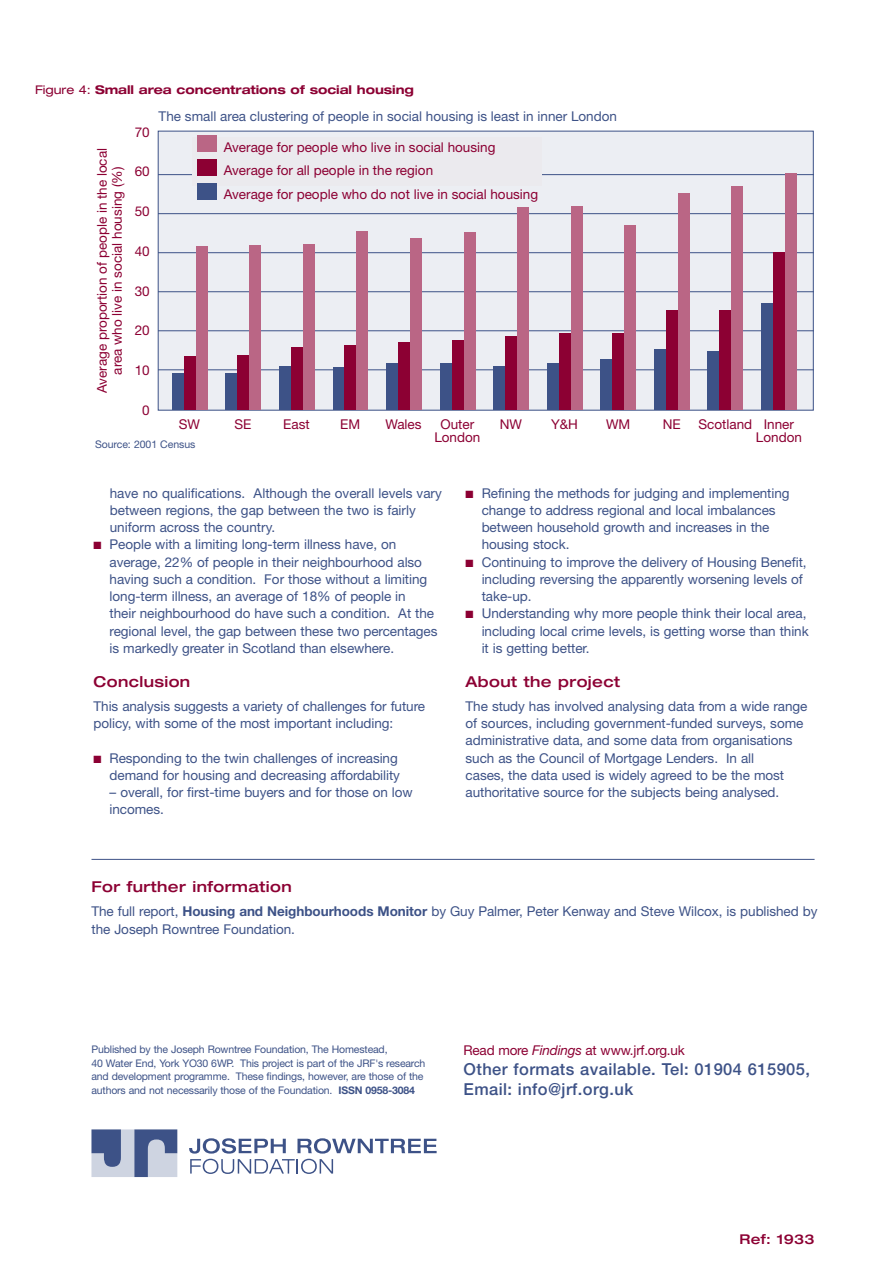
<style>
.page{position:relative;width:893px;height:1263px;background:#fff}
.page>*{position:absolute;margin:0;border:0;box-sizing:border-box;transform-origin:0 0}
.t1{font:500 16.5px "Helvetica Neue";letter-spacing:.025em;color:#3d5287}
.sub_1{font:500 expanded 15px "Helvetica Neue";letter-spacing:.025em;color:#8c0033}
.BODY{font:13.5px/17.2px "Helvetica Neue";letter-spacing:-.005em;color:#3d5287}
.t2{font:13.5px/13.5px "Helvetica Neue";color:#8c0033;text-align:center}
.t3{font:500 expanded 13.5px "Helvetica Neue";letter-spacing:.025em;color:#8c0033}
.t4{font:700 expanded 12px "Helvetica Neue";letter-spacing:-.005em;color:#8c0033}
.BODY-2{font:10.5px/13.8px "Helvetica Neue";letter-spacing:-.015em;color:#3d5287}
.s1{font-weight:400}
.s2{color:#8c0033}
.s3{font-weight:700}
.s4{font-style:italic}
</style>
<div class="page">
<hr style="left:92px;top:859px;width:722px;height:1px;background:#3d5287">
<svg style="left:189px;top:1138px;width:97px;height:15px"></svg>
<svg style="left:297px;top:1138px;width:140px;height:15px"></svg>
<svg style="left:190px;top:1159px;width:143px;height:15px"></svg>
<svg style="left:91px;top:1129px;width:86px;height:48px;background:#8794b5"></svg>
<div style="left:158px;top:131px;width:655px;height:279px;background:#eceef3"></div>
<hr style="left:158px;top:174px;width:655px;height:1px;background:#3d5287">
<hr style="left:158px;top:213px;width:655px;height:1px;background:#3d5287">
<hr style="left:158px;top:252px;width:655px;height:1px;background:#3d5287">
<hr style="left:158px;top:291px;width:655px;height:1px;background:#3d5287">
<hr style="left:158px;top:330px;width:655px;height:1px;background:#3d5287">
<hr style="left:158px;top:370px;width:655px;height:1px;background:#3d5287">
<div style="left:172px;top:374px;width:12px;height:36px;background:#3d5287"></div>
<div style="left:184px;top:357px;width:12px;height:53px;background:#8c0033"></div>
<div style="left:196px;top:247px;width:12px;height:163px;background:#ba6685"></div>
<div style="left:225px;top:373px;width:12px;height:37px;background:#3d5287"></div>
<div style="left:237px;top:356px;width:12px;height:54px;background:#8c0033"></div>
<div style="left:249px;top:245px;width:12px;height:165px;background:#ba6685"></div>
<div style="left:279px;top:367px;width:12px;height:43px;background:#3d5287"></div>
<div style="left:291px;top:347px;width:12px;height:63px;background:#8c0033"></div>
<div style="left:303px;top:245px;width:12px;height:165px;background:#ba6685"></div>
<div style="left:333px;top:368px;width:11px;height:42px;background:#3d5287"></div>
<div style="left:344px;top:345px;width:12px;height:65px;background:#8c0033"></div>
<div style="left:356px;top:232px;width:12px;height:178px;background:#ba6685"></div>
<div style="left:386px;top:363px;width:12px;height:47px;background:#3d5287"></div>
<div style="left:398px;top:342px;width:12px;height:68px;background:#8c0033"></div>
<div style="left:410px;top:238px;width:12px;height:172px;background:#ba6685"></div>
<div style="left:440px;top:363px;width:12px;height:47px;background:#3d5287"></div>
<div style="left:452px;top:341px;width:12px;height:69px;background:#8c0033"></div>
<div style="left:464px;top:233px;width:11px;height:177px;background:#ba6685"></div>
<div style="left:493px;top:366px;width:12px;height:44px;background:#3d5287"></div>
<div style="left:505px;top:337px;width:12px;height:73px;background:#8c0033"></div>
<div style="left:517px;top:207px;width:12px;height:203px;background:#ba6685"></div>
<div style="left:547px;top:363px;width:12px;height:47px;background:#3d5287"></div>
<div style="left:559px;top:333px;width:12px;height:77px;background:#8c0033"></div>
<div style="left:571px;top:207px;width:12px;height:203px;background:#ba6685"></div>
<div style="left:600px;top:359px;width:12px;height:51px;background:#3d5287"></div>
<div style="left:612px;top:333px;width:12px;height:77px;background:#8c0033"></div>
<div style="left:624px;top:226px;width:12px;height:184px;background:#ba6685"></div>
<div style="left:654px;top:349px;width:12px;height:61px;background:#3d5287"></div>
<div style="left:666px;top:311px;width:12px;height:99px;background:#8c0033"></div>
<div style="left:678px;top:194px;width:12px;height:216px;background:#ba6685"></div>
<div style="left:707px;top:351px;width:12px;height:59px;background:#3d5287"></div>
<div style="left:719px;top:310px;width:12px;height:100px;background:#8c0033"></div>
<div style="left:731px;top:186px;width:12px;height:224px;background:#ba6685"></div>
<div style="left:761px;top:304px;width:12px;height:106px;background:#3d5287"></div>
<div style="left:773px;top:252px;width:12px;height:158px;background:#8c0033"></div>
<div style="left:785px;top:174px;width:12px;height:236px;background:#ba6685"></div>
<div style="left:192px;top:137px;width:349px;height:49px;background:#ebeaee"></div>
<div style="left:197px;top:160px;width:20px;height:16px;background:#8c0033"></div>
<div style="left:197px;top:136px;width:20px;height:16px;background:#ba6685"></div>
<div style="left:197px;top:183px;width:20px;height:17px;background:#3d5287"></div>
<p class="t4" style="left:35px;top:83px;width:380px"><span class="s1">Figure 4:</span> Small area concentrations of social housing</p>
<p class="t2" style="left:94px;top:393px;width:247px;line-height:15px;rotate:-90deg">Average proportion of people in the local area who live in social housing (%)</p>
<p class="t2" style="left:135px;top:125px;width:17px">70</p>
<p class="t2" style="left:135px;top:165px;width:17px">60</p>
<p class="t2" style="left:135px;top:204px;width:17px">50</p>
<p class="t2" style="left:135px;top:244px;width:17px">40</p>
<p class="t2" style="left:135px;top:284px;width:17px">30</p>
<p class="t2" style="left:135px;top:324px;width:17px">20</p>
<p class="t2" style="left:135px;top:363px;width:17px">10</p>
<p class="t2" style="left:142px;top:403px;width:9px">0</p>
<p class="BODY" style="left:159px;top:108px;width:460px">The small area clustering of people in social housing is least in inner London</p>
<p class="t2" style="left:224px;top:141px;width:273px">Average for people who live in social housing</p>
<p class="t2" style="left:224px;top:158px;width:316px;line-height:23.5px;text-align:left">Average for all people in the region<br>Average for people who do not live in social housing</p>
<p class="t2" style="left:179px;top:417px;width:23px">SW</p>
<p class="t2" style="left:234px;top:417px;width:18px">SE</p>
<p class="t2" style="left:283px;top:417px;width:28px">East</p>
<p class="t2" style="left:340px;top:417px;width:22px">EM</p>
<p class="t2" style="left:385px;top:417px;width:38px">Wales</p>
<p class="t2" style="left:434px;top:417px;width:48px">Outer<br>London</p>
<p class="t2" style="left:500px;top:417px;width:24px">NW</p>
<p class="t2" style="left:551px;top:417px;width:28px">Y&amp;H</p>
<p class="t2" style="left:606px;top:417px;width:26px">WM</p>
<p class="t2" style="left:663px;top:417px;width:19px">NE</p>
<p class="t2" style="left:756px;top:417px;width:48px;text-align:left;text-indent:-57px">Scotland Inner<br>London</p>
<p class="BODY-2" style="left:95px;top:437px;width:102px">Source: 2001 Census</p>
<p class="BODY" style="left:110px;top:484px;width:334px">have no qualifications. Although the overall levels vary between regions, the gap between the two is fairly uniform across the country.</p>
<p class="BODY" style="left:110px;top:536px;width:329px;text-indent:-16px"><span class="s2">■</span> People with a limiting long-term illness have, on average, 22% of people in their neighbourhood also having such a condition. For those without a limiting long-term illness, an average of 18% of people in<br>their neighbourhood do have such a condition. At the regional level, the gap between these two percentages is markedly greater in Scotland than elsewhere.</p>
<p class="sub_1" style="left:94px;top:673px;width:98px">Conclusion</p>
<p class="BODY" style="left:94px;top:697px;width:333px">This analysis suggests a variety of challenges for future policy, with some of the most important including:</p>
<p class="BODY" style="left:94px;top:749px;width:308px;text-align:right"><span class="s2">■</span> Responding to the twin challenges of increasing demand for housing and decreasing affordability</p>
<p class="BODY" style="left:110px;top:783px;width:305px">– overall, for first-time buyers and for those on low incomes.</p>
<p class="BODY" style="left:482px;top:484px;width:309px;text-indent:-16px"><span class="s2">■</span> Refining the methods for judging and implementing change to address regional and local imbalances between household growth and increases in the housing stock.</p>
<p class="BODY" style="left:482px;top:553px;width:326px;text-indent:-16px"><span class="s2">■</span> Continuing to improve the delivery of Housing Benefit, including reversing the apparently worsening levels of take-up.</p>
<p class="BODY" style="left:482px;top:605px;width:329px;text-indent:-16px"><span class="s2">■</span> Understanding why more people think their local area, including local crime levels, is getting worse than think it is getting better.</p>
<p class="sub_1" style="left:466px;top:673px;width:156px">About the project</p>
<p class="BODY" style="left:466px;top:697px;width:343px">The study has involved analysing data from a wide range of sources, including government-funded surveys, some administrative data, and some data from organisations such as the Council of Mortgage Lenders. In all<br>cases, the data used is widely agreed to be the most authoritative source for the subjects being analysed.</p>
<p class="sub_1" style="left:92px;top:877px;width:202px">For further information</p>
<p class="BODY" style="left:92px;top:902px;width:727px;line-height:18px">The full report, <span class="s3">Housing and Neighbourhoods Monitor</span> by Guy Palmer, Peter Kenway and Steve Wilcox, is published by the Joseph Rowntree Foundation.</p>
<p class="BODY-2" style="left:91px;top:1042px;width:335px">Published by the Joseph Rowntree Foundation, The Homestead,<br>40 Water End, York YO30 6WP. This project is part of the JRF's research and development programme. These findings, however, are those of the authors and not necessarily those of the Foundation. <span class="s3">ISSN 0958-3084</span></p>
<p class="t2" style="left:463px;top:1043px;width:223px">Read more <span class="s4">Findings</span> at www.jrf.org.uk</p>
<p class="t1" style="left:463px;top:1059px;width:348px">Other formats available. Tel: 01904 615905,</p>
<p class="t1" style="left:463px;top:1079px;width:171px">Email: info@jrf.org.uk</p>
<p class="t3" style="left:739px;top:1230px;width:77px">Ref: 1933</p>
</div>
